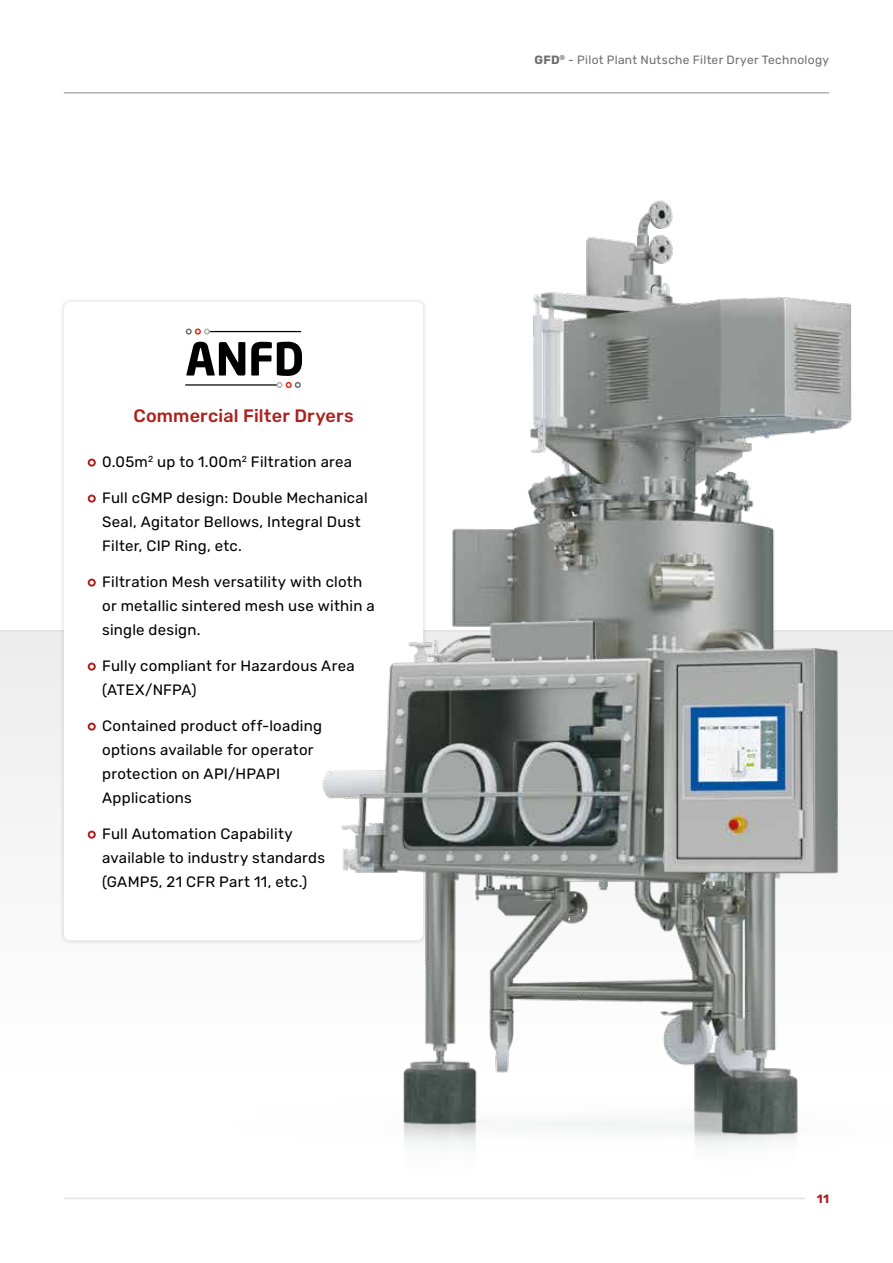
<style>
.page{position:relative;width:893px;height:1263px;background:#fff}
.page>*{position:absolute;margin:0;border:0;box-sizing:border-box;transform-origin:0 0}
.t1{font:500 18px "Rubik";letter-spacing:.01em;color:#ae1f1c}
.t2{font:15px/24px "Rubik";letter-spacing:.015em;color:#000}
.t3{font:12px "Rubik";letter-spacing:.025em;color:#706f6f}
.t4{font:700 12px "Rubik";color:#ae1f1c}
.s1{font-weight:700}
</style>
<div class="page">
<img style="left:0;top:200px;width:893px;height:947px">
<hr style="left:64px;top:92px;width:765px;height:2px;background:#b3b2b2">
<hr style="left:64px;top:1198px;width:741px;height:1px;background:#e3e3e3">
<p class="t1" style="left:133px;top:405px;width:222px">Commercial Filter Dryers</p>
<p class="t2" style="left:102px;top:450px;width:252px">0.05m<sup>2</sup> up to 1.00m<sup>2</sup> Filtration area</p>
<p class="t2" style="left:102px;top:486px;width:267px">Full cGMP design: Double Mechanical<br>Seal, Agitator Bellows, Integral Dust<br>Filter, CIP Ring, etc.</p>
<p class="t2" style="left:102px;top:570px;width:274px">Filtration Mesh versatility with cloth or metallic sintered mesh use within a single design.</p>
<p class="t2" style="left:102px;top:654px;width:254px">Fully compliant for Hazardous Area (ATEX/NFPA)</p>
<p class="t2" style="left:102px;top:714px;width:221px">Contained product off-loading options available for operator protection on API/HPAPI<br>Applications</p>
<p class="t2" style="left:102px;top:822px;width:224px">Full Automation Capability available to industry standards (GAMP5, 21 CFR Part 11, etc.)</p>
<p class="t3" style="left:534px;top:53px;width:296px"><span class="s1">GFD</span><sup>®</sup> - Pilot Plant Nutsche Filter Dryer Technology</p>
<p class="t4" style="left:817px;top:1192px;width:14px">11</p>
</div>
